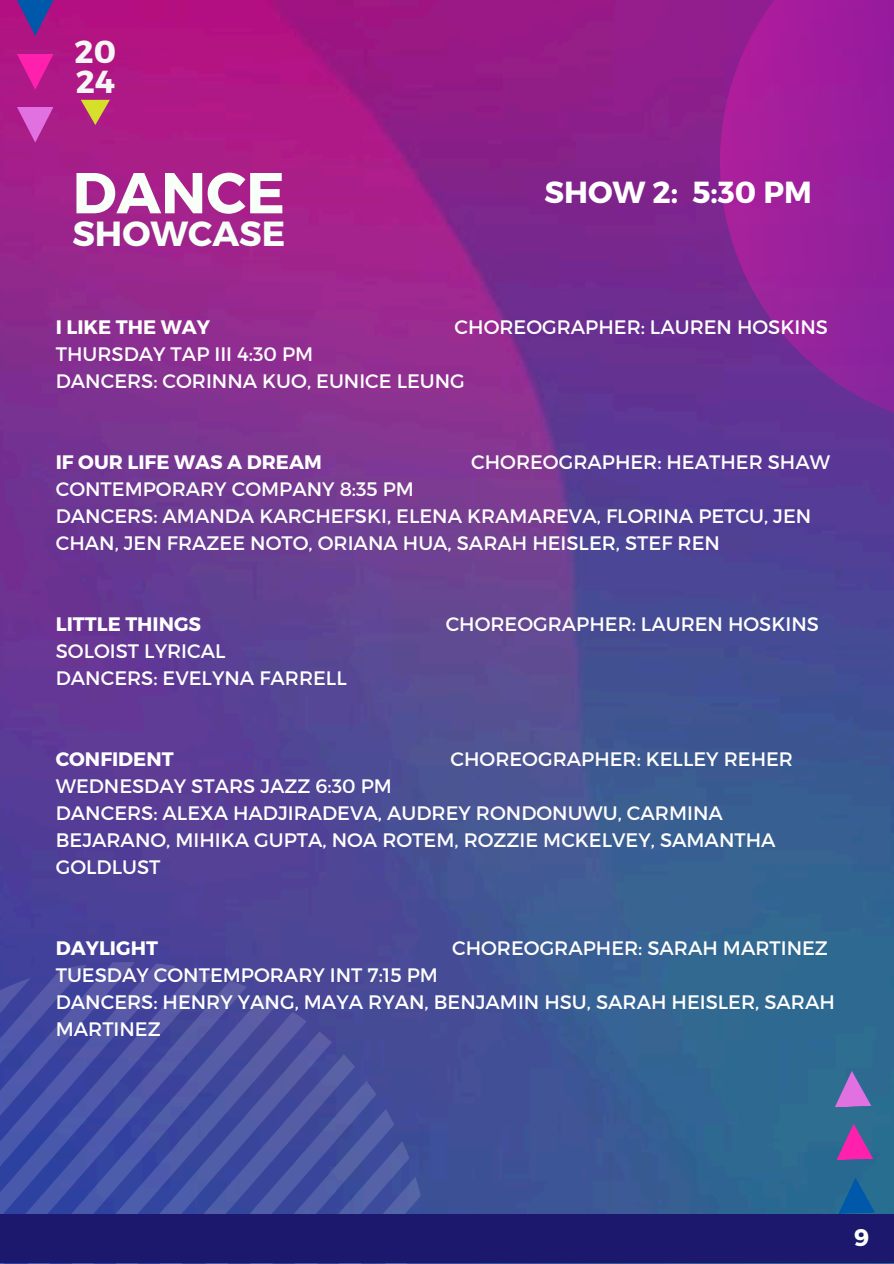
<style>
.page{position:relative;width:894px;height:1264px;background:#fff}
.page>*{position:absolute;margin:0;border:0;box-sizing:border-box;transform-origin:0 0}
.t1{font:700 57.6px "Montserrat";color:#f7fff8}
.t2{font:700 34.95px "Montserrat";color:#f7fff8}
.t3{font:700 31.8px/29.4px "Montserrat";color:#f6f6f6}
.t4{font:700 30.45px "Montserrat";color:#fff}
.t5{font:700 24px "Montserrat";color:#fff}
.t6{font:19.5px/27px "Montserrat";color:#fff}
.t7{font:700 19.5px "Montserrat";color:#fff}
</style>
<div class="page">
<img style="left:0;top:0;width:893px;height:1263px">
<svg style="left:81px;top:100px;width:29px;height:25px"></svg>
<svg style="left:17px;top:0;width:37px;height:36px"></svg>
<svg style="left:17px;top:54px;width:37px;height:36px"></svg>
<svg style="left:17px;top:107px;width:37px;height:36px"></svg>
<svg style="left:610px;top:0;width:283px;height:539px"></svg>
<svg style="left:0;top:962px;width:427px;height:301px"></svg>
<div style="left:0;top:1213px;width:893px;height:49px;background:#1c186d"></div>
<svg style="left:838px;top:1177px;width:36px;height:36px"></svg>
<svg style="left:836px;top:1123px;width:37px;height:37px"></svg>
<svg style="left:834px;top:1070px;width:37px;height:37px"></svg>
<h1 class="t3" style="left:74px;top:36px;width:43px">20<br>24</h1>
<p class="t1" style="left:72px;top:155px;width:214px">DANCE</p>
<p class="t2" style="left:72px;top:211px;width:214px">SHOWCASE</p>
<p class="t4" style="left:544px;top:172px;width:269px">SHOW 2: 5:30 PM</p>
<p class="t7" style="left:56px;top:314px;width:156px">I LIKE THE WAY</p>
<p class="t6" style="left:454px;top:312px;width:374px">CHOREOGRAPHER: LAUREN HOSKINS</p>
<p class="t6" style="left:56px;top:339px;width:410px">THURSDAY TAP III 4:30 PM<br>DANCERS: CORINNA KUO, EUNICE LEUNG</p>
<p class="t7" style="left:56px;top:449px;width:267px">IF OUR LIFE WAS A DREAM</p>
<p class="t6" style="left:471px;top:447px;width:360px">CHOREOGRAPHER: HEATHER SHAW</p>
<p class="t6" style="left:56px;top:474px;width:756px">CONTEMPORARY COMPANY 8:35 PM<br>DANCERS: AMANDA KARCHEFSKI, ELENA KRAMAREVA, FLORINA PETCU, JEN<br>CHAN, JEN FRAZEE NOTO, ORIANA HUA, SARAH HEISLER, STEF REN</p>
<p class="t7" style="left:56px;top:611px;width:147px">LITTLE THINGS</p>
<p class="t6" style="left:445px;top:609px;width:374px">CHOREOGRAPHER: LAUREN HOSKINS</p>
<p class="t6" style="left:56px;top:636px;width:292px">SOLOIST LYRICAL<br>DANCERS: EVELYNA FARRELL</p>
<p class="t7" style="left:56px;top:746px;width:119px">CONFIDENT</p>
<p class="t6" style="left:450px;top:744px;width:344px">CHOREOGRAPHER: KELLEY REHER</p>
<p class="t6" style="left:56px;top:771px;width:721px">WEDNESDAY STARS JAZZ 6:30 PM<br>DANCERS: ALEXA HADJIRADEVA, AUDREY RONDONUWU, CARMINA BEJARANO, MIHIKA GUPTA, NOA ROTEM, ROZZIE MCKELVEY, SAMANTHA GOLDLUST</p>
<p class="t7" style="left:56px;top:935px;width:104px">DAYLIGHT</p>
<p class="t6" style="left:452px;top:933px;width:377px">CHOREOGRAPHER: SARAH MARTINEZ</p>
<p class="t6" style="left:56px;top:960px;width:780px">TUESDAY CONTEMPORARY INT 7:15 PM<br>DANCERS: HENRY YANG, MAYA RYAN, BENJAMIN HSU, SARAH HEISLER, SARAH<br>MARTINEZ</p>
<h1 class="t5" style="left:854px;top:1222px;width:17px">9</h1>
</div>
